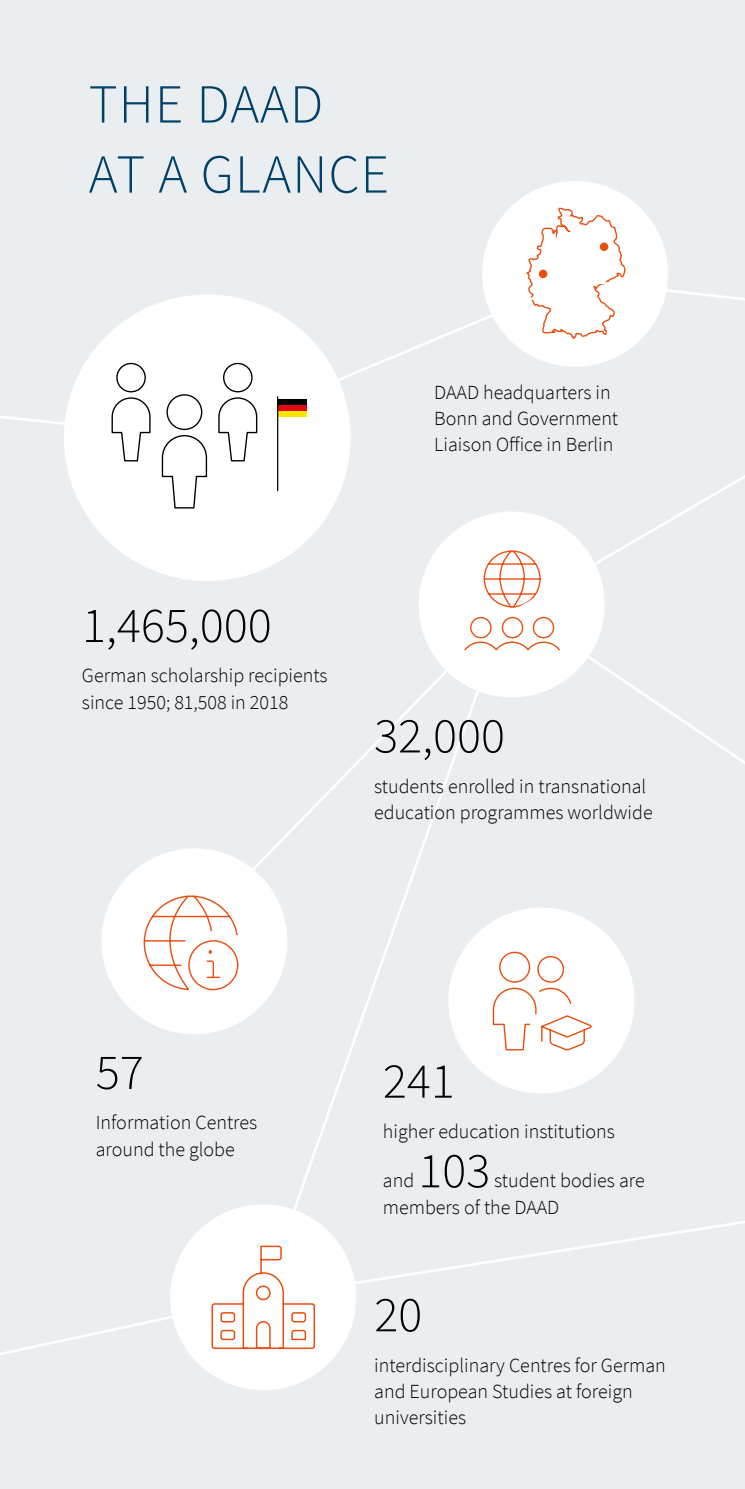
<style>
.page{position:relative;width:745px;height:1489px;background:#fff}
.page>*{position:absolute;margin:0;border:0;box-sizing:border-box;transform-origin:0 0}
.t1{font:300 55px/70px "Source Sans Pro";letter-spacing:.02em;color:#004069}
.t2{font:300 50px "Source Sans Pro";color:#000}
.t3{font:300 20px/26.2px "Source Sans Pro";color:#000}
</style>
<div class="page">
<div style="left:0;top:0;width:744px;height:1488px;background:#ebeef0"></div>
<svg style="left:265px;top:568px;width:479px;height:719px"></svg>
<svg style="left:252px;top:601px;width:492px;height:399px"></svg>
<div style="left:418px;top:511px;width:186px;height:186px;background:#fff;border-radius:50%"></div>
<svg style="left:464px;top:550px;width:96px;height:101px"></svg>
<div style="left:482px;top:181px;width:185px;height:186px;background:#fff;border-radius:50%"></div>
<div style="left:101px;top:848px;width:186px;height:186px;background:#fff;border-radius:50%"></div>
<svg style="left:143px;top:895px;width:96px;height:96px"></svg>
<div style="left:170px;top:1204px;width:186px;height:186px;background:#fff;border-radius:50%"></div>
<svg style="left:211px;top:1245px;width:104px;height:104px"></svg>
<div style="left:448px;top:907px;width:186px;height:186px;background:#fff;border-radius:50%"></div>
<svg style="left:492px;top:951px;width:100px;height:100px"></svg>
<svg style="left:508px;top:181px;width:236px;height:435px"></svg>
<svg style="left:304px;top:277px;width:440px;height:216px"></svg>
<div style="left:64px;top:294px;width:286px;height:287px;background:#fff;border-radius:50%"></div>
<div style="left:277px;top:399px;width:30px;height:6px;background:#000"></div>
<div style="left:277px;top:405px;width:30px;height:6px;background:#e30613"></div>
<div style="left:277px;top:411px;width:30px;height:5px;background:#ffe400"></div>
<hr style="left:277px;top:397px;width:1px;height:93px;background:#000">
<div style="left:166px;top:394px;width:36px;height:36px;border:1px solid #000;border-radius:50%"></div>
<div style="left:116px;top:363px;width:30px;height:29px;border:1px solid #000;border-radius:50%"></div>
<svg style="left:0;top:396px;width:208px;height:113px"></svg>
<div style="left:223px;top:363px;width:29px;height:29px;border:1px solid #000;border-radius:50%"></div>
<svg style="left:218px;top:397px;width:40px;height:65px"></svg>
<h1 class="t1" style="left:89px;top:69px;width:301px">THE DAAD<br>AT A GLANCE</h1>
<h2 class="t2" style="left:82px;top:594px;width:191px">1,465,000</h2>
<p class="t3" style="left:82px;top:662px;width:247px">German scholarship recipients since 1950; 81,508 in 2018</p>
<p class="t3" style="left:434px;top:379px;width:185px">DAAD headquarters in<br>Bonn and Government<br>Liaison Office in Berlin</p>
<h2 class="t2" style="left:96px;top:1041px;width:49px">57</h2>
<p class="t3" style="left:96px;top:1109px;width:163px">Information Centres around the globe</p>
<h2 class="t2" style="left:374px;top:705px;width:132px">32,000</h2>
<p class="t3" style="left:374px;top:773px;width:280px">students enrolled in transnational education programmes worldwide</p>
<h2 class="t2" style="left:382px;top:1050px;width:73px">241</h2>
<p class="t3" style="left:382px;top:1118px;width:233px">higher education institutions</p>
<p class="t3" style="left:382px;top:1167px;width:33px">and</p>
<h2 class="t2" style="left:418px;top:1139px;width:73px">103</h2>
<p class="t3" style="left:382px;top:1167px;width:263px;text-indent:111px">student bodies are members of the DAAD</p>
<h2 class="t2" style="left:374px;top:1283px;width:49px">20</h2>
<p class="t3" style="left:374px;top:1351px;width:293px">interdisciplinary Centres for German and European Studies at foreign universities</p>
</div>
